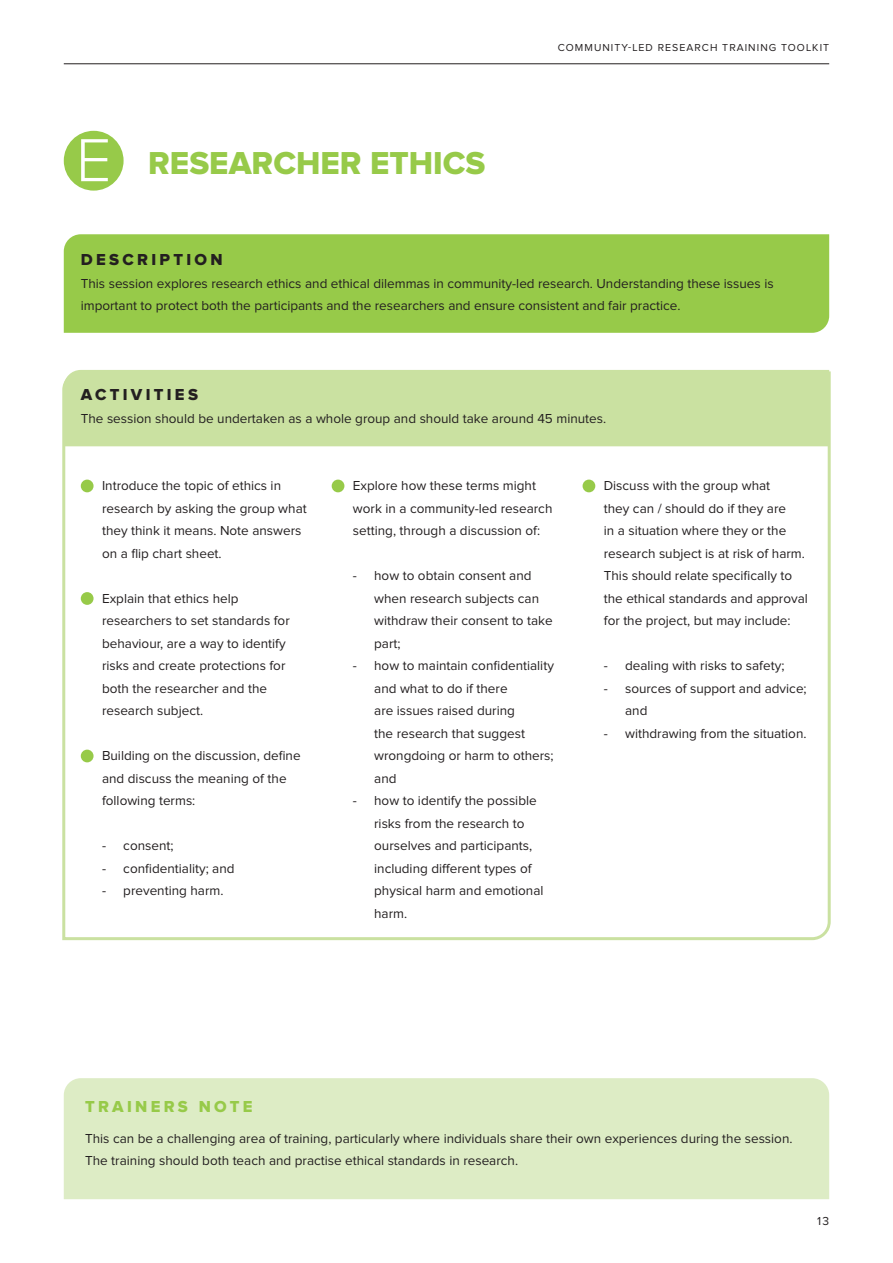
<style>
.page{position:relative;width:893px;height:1263px;background:#fff}
.page>*{position:absolute;margin:0;border:0;box-sizing:border-box;transform-origin:0 0}
.t1{font:300 63px "Proxima Nova";color:#fff}
.t2{font:32.85px "Proxima Nova Extrabld";color:#97ca49}
.t3{font:16.5px "Proxima Nova Extrabld";letter-spacing:.2em;color:#231f20}
.t4{font:16.5px "Proxima Nova Extrabld";letter-spacing:.2em;color:#97ca49}
.List_Paragraph{font:13.5px/22.5px "Proxima Nova";color:#231f20}
.t5{font:12px "Proxima Nova";color:#231f20}
.t6{font:10.5px "Proxima Nova";letter-spacing:.1em;color:#231f20}
</style>
<div class="page">
<hr style="left:64px;top:63px;width:765px;height:1px;background:#231f20">
<div style="left:64px;top:1078px;width:765px;height:121px;background:#ddecc5"></div>
<div style="left:64px;top:131px;width:60px;height:60px;background:#97ca49;border-radius:50%"></div>
<div style="left:64px;top:234px;width:765px;height:99px;background:#97ca49"></div>
<svg style="left:62px;top:370px;width:769px;height:571px"></svg>
<p class="t1" style="left:76px;top:124px;width:37px">E</p>
<p class="t2" style="left:148px;top:148px;width:339px">RESEARCHER ETHICS</p>
<p class="t6" style="left:558px;top:43px;width:273px">COMMUNITY-LED RESEARCH TRAINING TOOLKIT</p>
<p class="t3" style="left:81px;top:252px;width:143px">DESCRIPTION</p>
<p class="List_Paragraph" style="left:81px;top:272px;width:694px">This session explores research ethics and ethical dilemmas in community-led research. Understanding these issues is important to protect both the participants and the researchers and ensure consistent and fair practice.</p>
<p class="t3" style="left:81px;top:387px;width:119px">ACTIVITIES</p>
<p class="List_Paragraph" style="left:81px;top:407px;width:527px">The session should be undertaken as a whole group and should take around 45 minutes.</p>
<p class="List_Paragraph" style="left:102px;top:475px;width:206px">Introduce the topic of ethics in research by asking the group what they think it means. Note answers on a flip chart sheet.</p>
<p class="List_Paragraph" style="left:102px;top:587px;width:189px">Explain that ethics help researchers to set standards for behaviour, are a way to identify risks and create protections for both the researcher and the research subject.</p>
<p class="List_Paragraph" style="left:102px;top:745px;width:200px">Building on the discussion, define and discuss the meaning of the following terms:</p>
<p class="List_Paragraph" style="left:102px;top:835px;width:73px">- consent;</p>
<p class="List_Paragraph" style="left:102px;top:857px;width:134px">- confidentiality; and</p>
<p class="List_Paragraph" style="left:102px;top:880px;width:123px">- preventing harm.</p>
<p class="List_Paragraph" style="left:353px;top:475px;width:201px">Explore how these terms might work in a community-led research setting, through a discussion of:</p>
<p class="List_Paragraph" style="left:374px;top:565px;width:180px;text-indent:-21px">- how to obtain consent and when research subjects can withdraw their consent to take part;</p>
<p class="List_Paragraph" style="left:374px;top:655px;width:181px;text-indent:-21px">- how to maintain confidentiality and what to do if there<br>are issues raised during<br>the research that suggest wrongdoing or harm to others; and</p>
<p class="List_Paragraph" style="left:374px;top:790px;width:171px;text-indent:-21px">- how to identify the possible risks from the research to ourselves and participants, including different types of physical harm and emotional harm.</p>
<p class="List_Paragraph" style="left:604px;top:475px;width:206px">Discuss with the group what<br>they can / should do if they are<br>in a situation where they or the research subject is at risk of harm.<br>This should relate specifically to the ethical standards and approval for the project, but may include:</p>
<p class="List_Paragraph" style="left:604px;top:655px;width:182px">- dealing with risks to safety;</p>
<p class="List_Paragraph" style="left:625px;top:677px;width:183px;text-indent:-21px">- sources of support and advice; and</p>
<p class="List_Paragraph" style="left:604px;top:722px;width:204px">- withdrawing from the situation.</p>
<p class="t4" style="left:85px;top:1099px;width:169px">TRAINERS NOTE</p>
<p class="List_Paragraph" style="left:85px;top:1127px;width:709px">This can be a challenging area of training, particularly where individuals share their own experiences during the session.<br>The training should both teach and practise ethical standards in research.</p>
<p class="t5" style="left:817px;top:1215px;width:13px">13</p>
</div>
